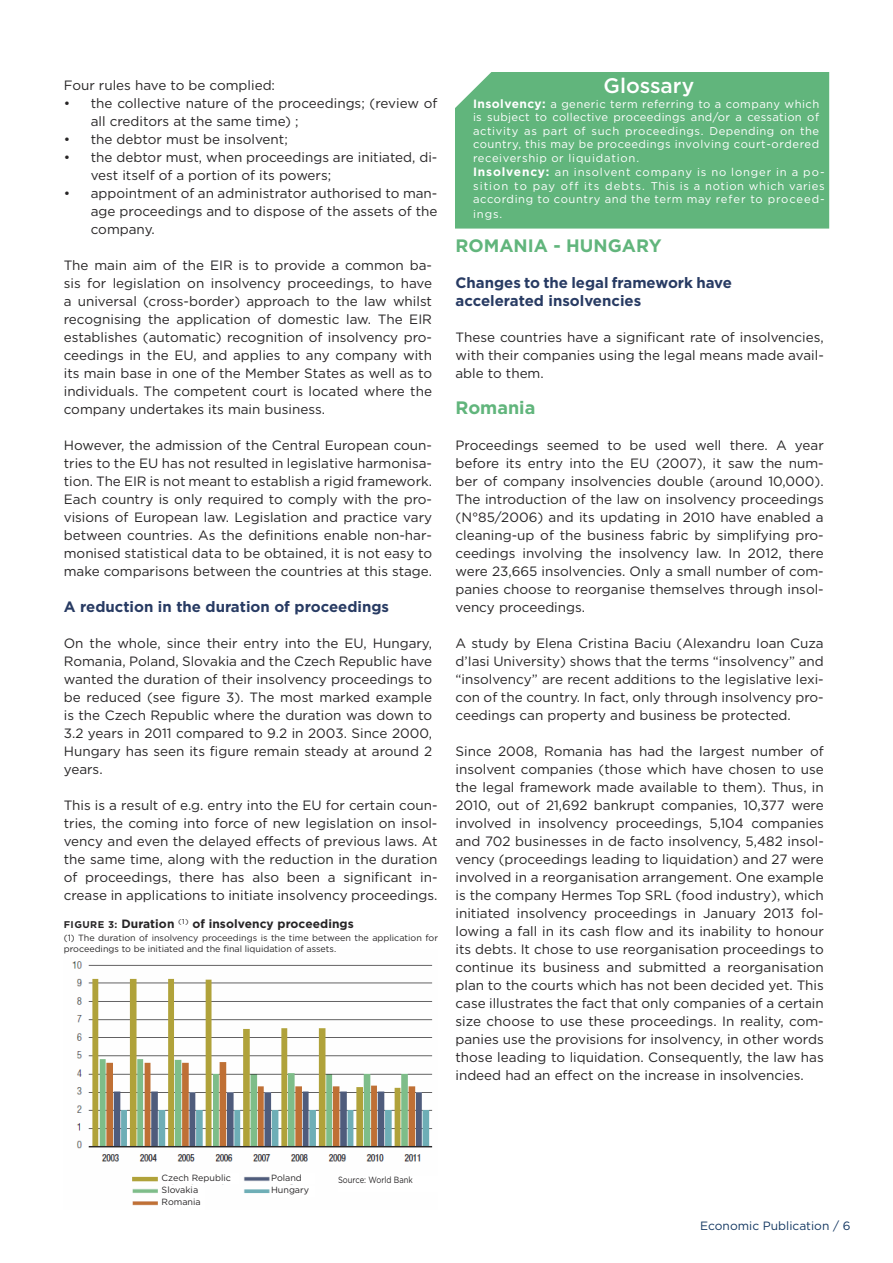
<style>
.page{position:relative;width:893px;height:1263px;background:#fff}
.page>*{position:absolute;margin:0;border:0;box-sizing:border-box;transform-origin:0 0}
.t1{font:500 21px "Gotham";color:#fff}
.t2{font:700 18px "Gotham";color:#61b57c}
.t3{font:700 15px/18px "Gotham";color:#283b63}
.t4{font:13.5px/18px "Gotham";color:#272526;text-align:justify}
.t5{font:700 12px "Gotham";letter-spacing:.005em;color:#272526}
.t6{font:12px "Gotham";color:#143862}
.t7{font:11.25px/13.8px "Gotham";letter-spacing:.055em;color:#fff}
.t8{font:9px/10.8px "Gotham";color:#272526}
.t9{font:9px "Gotham";color:#272526;scale:.85 1}
.s1{font-size:9.75px}
.s2{font-weight:700;font-size:12px}
</style>
<div class="page">
<img style="left:72px;top:961px;width:361px;height:245px">
<div style="left:338px;top:1176px;width:159px;height:16px;background:#fff"></div>
<div style="left:271px;top:1173px;width:43px;height:11px;background:#fff"></div>
<div style="left:162px;top:1198px;width:43px;height:13px;background:#fff"></div>
<div style="left:162px;top:1185px;width:43px;height:13px;background:#fff"></div>
<div style="left:271px;top:1186px;width:43px;height:10px;background:#fff"></div>
<div style="left:162px;top:1173px;width:77px;height:11px;background:#fff"></div>
<div style="left:455px;top:72px;width:374px;height:157px;background:#61b57c"></div>
<p class="t4" style="left:64px;top:76px;width:213px">Four rules have to be complied:</p>
<p class="t4" style="left:91px;top:94px;width:348px;text-indent:-27px">• the collective nature of the proceedings; (review of all creditors at the same time) ;</p>
<p class="t4" style="left:64px;top:130px;width:226px">• the debtor must be insolvent;</p>
<p class="t4" style="left:91px;top:148px;width:348px;text-indent:-27px">• the debtor must, when proceedings are initiated, di&shy;vest itself of a portion of its powers;</p>
<p class="t4" style="left:91px;top:184px;width:348px;text-indent:-27px">• appointment of an administrator authorised to man&shy;age proceedings and to dispose of the assets of the company.</p>
<p class="t4" style="left:64px;top:256px;width:370px">The main aim of the EIR is to provide a common ba&shy;sis for legislation on insolvency proceedings, to have a universal (cross-border) approach to the law whilst recognising the application of domestic law. The EIR establishes (automatic) recognition of insolvency pro&shy;ceedings in the EU, and applies to any company with its main base in one of the Member States as well as to individuals. The competent court is located where the company undertakes its main business.</p>
<p class="t4" style="left:64px;top:436px;width:370px">However, the admission of the Central European coun&shy;tries to the EU has not resulted in legislative harmonisa&shy;tion. The EIR is not meant to establish a rigid framework.<br>Each country is only required to comply with the pro&shy;visions of European law. Legislation and practice vary between countries. As the definitions enable non-har&shy;monised statistical data to be obtained, it is not easy to make comparisons between the countries at this stage.</p>
<p class="t3" style="left:64px;top:598px;width:327px">A reduction in the duration of proceedings</p>
<p class="t4" style="left:64px;top:634px;width:370px">On the whole, since their entry into the EU, Hungary, Romania, Poland, Slovakia and the Czech Republic have wanted the duration of their insolvency proceedings to be reduced (see figure 3). The most marked example is the Czech Republic where the duration was down to 3.2 years in 2011 compared to 9.2 in 2003. Since 2000, Hungary has seen its figure remain steady at around 2 years.</p>
<p class="t4" style="left:64px;top:796px;width:375px">This is a result of e.g. entry into the EU for certain coun&shy;tries, the coming into force of new legislation on insol&shy;vency and even the delayed effects of previous laws. At the same time, along with the reduction in the duration of proceedings, there has also been a significant in&shy;crease in applications to initiate insolvency proceedings.</p>
<p class="t5" style="left:64px;top:917px;width:292px"><span class="s1">FIGURE 3:</span> Duration <sup>(1)</sup> of insolvency proceedings</p>
<p class="t8" style="left:64px;top:932px;width:376px">(1) The duration of insolvency proceedings is the time between the application for proceedings to be initiated and the final liquidation of assets.</p>
<h1 class="t1" style="left:604px;top:73px;width:92px">Glossary</h1>
<p class="t7" style="left:473px;top:97px;width:353px"><span class="s2">Insolvency:</span> a generic term referring to a company which is subject to collective proceedings and/or a cessation of activity as part of such proceedings. Depending on the country, this may be proceedings involving court-ordered receivership or liquidation.<br><span class="s2">Insolvency:</span> an insolvent company is no longer in a po&shy;sition to pay off its debts. This is a notion which varies according to country and the term may refer to proceed&shy;ings.</p>
<h2 class="t2" style="left:455px;top:235px;width:208px">ROMANIA - HUNGARY</h2>
<p class="t3" style="left:455px;top:274px;width:278px">Changes to the legal framework have accelerated insolvencies</p>
<p class="t4" style="left:455px;top:328px;width:370px">These countries have a significant rate of insolvencies, with their companies using the legal means made avail&shy;able to them.</p>
<h2 class="t2" style="left:455px;top:397px;width:81px">Romania</h2>
<p class="t4" style="left:455px;top:436px;width:370px">Proceedings seemed to be used well there. A year before its entry into the EU (2007), it saw the num&shy;ber of company insolvencies double (around 10,000).<br>The introduction of the law on insolvency proceedings (N°85/2006) and its updating in 2010 have enabled a cleaning-up of the business fabric by simplifying pro&shy;ceedings involving the insolvency law. In 2012, there were 23,665 insolvencies. Only a small number of com&shy;panies choose to reorganise themselves through insol&shy;vency proceedings.</p>
<p class="t4" style="left:455px;top:634px;width:370px">A study by Elena Cristina Baciu (Alexandru Ioan Cuza d’Iasi University) shows that the terms “insolvency” and “insolvency” are recent additions to the legislative lexi&shy;con of the country. In fact, only through insolvency pro&shy;ceedings can property and business be protected.</p>
<p class="t4" style="left:455px;top:742px;width:370px">Since 2008, Romania has had the largest number of insolvent companies (those which have chosen to use the legal framework made available to them). Thus, in 2010, out of 21,692 bankrupt companies, 10,377 were involved in insolvency proceedings, 5,104 companies and 702 businesses in de facto insolvency, 5,482 insol&shy;vency (proceedings leading to liquidation) and 27 were involved in a reorganisation arrangement. One example is the company Hermes Top SRL (food industry), which initiated insolvency proceedings in January 2013 fol&shy;lowing a fall in its cash flow and its inability to honour its debts. It chose to use reorganisation proceedings to continue its business and submitted a reorganisation plan to the courts which has not been decided yet. This case illustrates the fact that only companies of a certain size choose to use these proceedings. In reality, com&shy;panies use the provisions for insolvency, in other words those leading to liquidation. Consequently, the law has indeed had an effect on the increase in insolvencies.</p>
<p class="t8" style="left:162px;top:1172px;width:71px">Czech Republic</p>
<p class="t8" style="left:271px;top:1172px;width:32px">Poland</p>
<p class="t9" style="left:338px;top:1174px;width:90px">Source: World Bank</p>
<p class="t8" style="left:162px;top:1184px;width:38px">Slovakia</p>
<p class="t8" style="left:271px;top:1185px;width:40px">Hungary</p>
<p class="t8" style="left:162px;top:1196px;width:41px">Romania</p>
<p class="t6" style="left:700px;top:1218px;width:152px">Economic Publication / 6</p>
</div>
